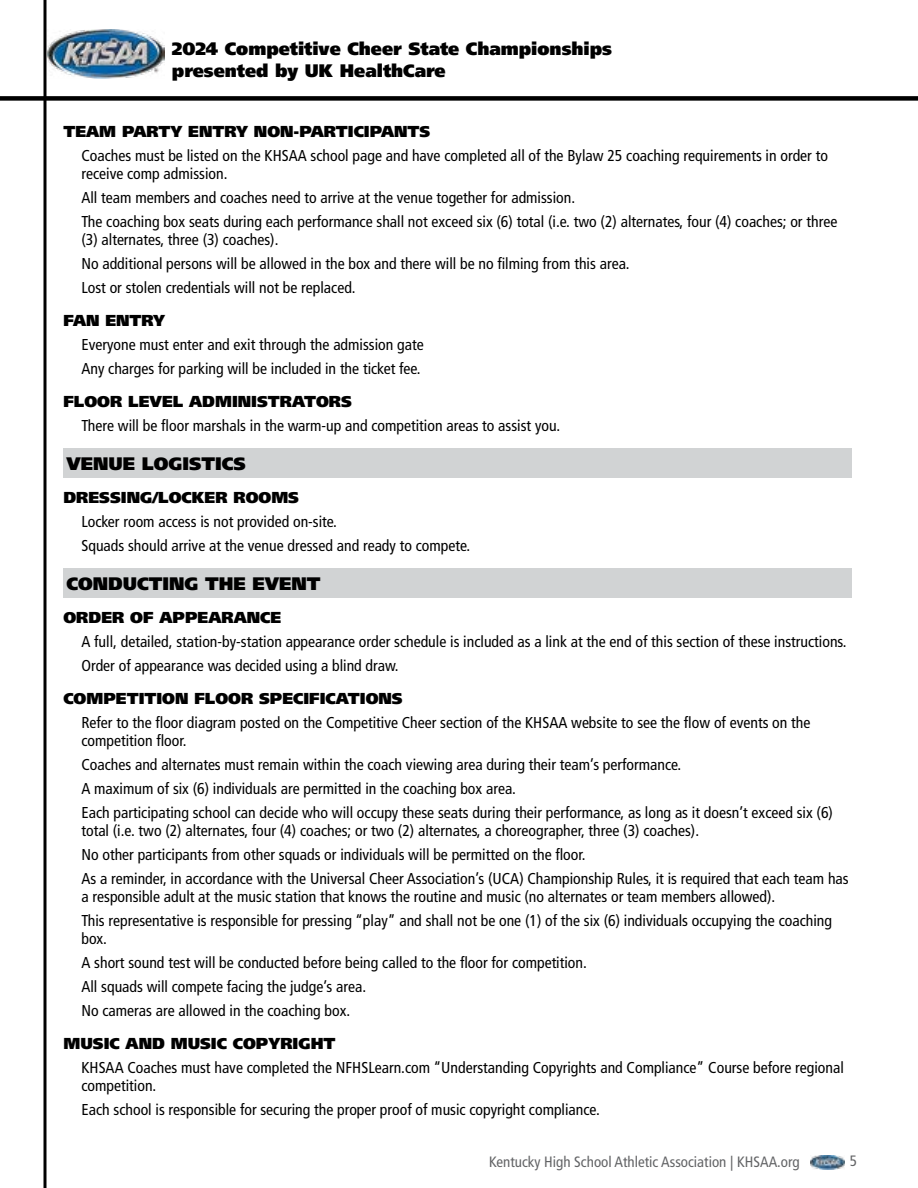
<style>
.page{position:relative;width:918px;height:1188px;background:#fff}
.page>*{position:absolute;margin:0;border:0;box-sizing:border-box;transform-origin:0 0}
.t1{font:900 18px/21.6px "Frutiger LT";color:#000}
.t2{font:condensed 15.75px/24px "Frutiger LT";color:#000}
.t3{font:900 15.75px "Frutiger LT";color:#000}
.t4{font:condensed 15px "Frutiger LT";color:#636466}
</style>
<div class="page">
<div style="left:0;top:96px;width:918px;height:5px;background:#000"></div>
<hr style="left:44px;top:0;width:2px;height:1188px;background:#000">
<img style="left:811px;top:1155px;width:33px;height:14px">
<img style="left:48px;top:30px;width:116px;height:48px">
<div style="left:63px;top:449px;width:789px;height:29px;background:#d1d3d4"></div>
<div style="left:63px;top:569px;width:789px;height:29px;background:#d1d3d4"></div>
<p class="t1" style="left:172px;top:38px;width:442px">2024 Competitive Cheer State Championships presented by UK HealthCare</p>
<p class="t3" style="left:63px;top:121px;width:368px">TEAM PARTY ENTRY NON-PARTICIPANTS</p>
<p class="t2" style="left:81px;top:146px;width:748px;line-height:18px">Coaches must be listed on the KHSAA school page and have completed all of the Bylaw 25 coaching requirements in order to receive comp admission.</p>
<p class="t2" style="left:81px;top:185px;width:757px">All team members and coaches need to arrive at the venue together for admission.<br>The coaching box seats during each performance shall not exceed six (6) total (i.e. two (2) alternates, four (4) coaches; or three</p>
<p class="t2" style="left:81px;top:227px;width:550px">(3) alternates, three (3) coaches).<br>No additional persons will be allowed in the box and there will be no filming from this area.<br>Lost or stolen credentials will not be replaced.</p>
<p class="t3" style="left:63px;top:310px;width:103px">FAN ENTRY</p>
<p class="t2" style="left:81px;top:332px;width:344px">Everyone must enter and exit through the admission gate<br>Any charges for parking will be included in the ticket fee.</p>
<p class="t3" style="left:63px;top:391px;width:290px">FLOOR LEVEL ADMINISTRATORS</p>
<p class="t2" style="left:81px;top:413px;width:480px">There will be floor marshals in the warm-up and competition areas to assist you.</p>
<p class="t1" style="left:66px;top:452px;width:181px">VENUE LOGISTICS</p>
<p class="t3" style="left:63px;top:487px;width:237px">DRESSING/LOCKER ROOMS</p>
<p class="t2" style="left:81px;top:509px;width:390px">Locker room access is not provided on-site.<br>Squads should arrive at the venue dressed and ready to compete.</p>
<p class="t1" style="left:66px;top:572px;width:256px">CONDUCTING THE EVENT</p>
<p class="t3" style="left:63px;top:607px;width:219px">ORDER OF APPEARANCE</p>
<p class="t2" style="left:81px;top:629px;width:767px">A full, detailed, station-by-station appearance order schedule is included as a link at the end of this section of these instructions.<br>Order of appearance was decided using a blind draw.</p>
<p class="t3" style="left:63px;top:688px;width:341px">COMPETITION FLOOR SPECIFICATIONS</p>
<p class="t2" style="left:81px;top:713px;width:731px;line-height:18px">Refer to the floor diagram posted on the Competitive Cheer section of the KHSAA website to see the flow of events on the competition floor.</p>
<p class="t2" style="left:81px;top:752px;width:753px">Coaches and alternates must remain within the coach viewing area during their team’s performance.<br>A maximum of six (6) individuals are permitted in the coaching box area.<br>Each participating school can decide who will occupy these seats during their performance, as long as it doesn’t exceed six (6)</p>
<p class="t2" style="left:81px;top:818px;width:769px">total (i.e. two (2) alternates, four (4) coaches; or two (2) alternates, a choreographer, three (3) coaches).<br>No other participants from other squads or individuals will be permitted on the floor.<br>As a reminder, in accordance with the Universal Cheer Association’s (UCA) Championship Rules, it is required that each team has</p>
<p class="t2" style="left:81px;top:884px;width:752px">a responsible adult at the music station that knows the routine and music (no alternates or team members allowed).<br>This representative is responsible for pressing “play” and shall not be one (1) of the six (6) individuals occupying the coaching</p>
<p class="t2" style="left:81px;top:926px;width:507px">box.<br>A short sound test will be conducted before being called to the floor for competition.<br>All squads will compete facing the judge’s area.<br>No cameras are allowed in the coaching box.</p>
<p class="t3" style="left:63px;top:1034px;width:274px">MUSIC AND MUSIC COPYRIGHT</p>
<p class="t2" style="left:81px;top:1058px;width:764px;line-height:18px">KHSAA Coaches must have completed the NFHSLearn.com “Understanding Copyrights and Compliance” Course before regional competition.</p>
<p class="t2" style="left:81px;top:1097px;width:520px">Each school is responsible for securing the proper proof of music copyright compliance.</p>
<p class="t4" style="left:489px;top:1153px;width:312px">Kentucky High School Athletic Association | KHSAA.org</p>
<p class="t4" style="left:850px;top:1152px;width:9px">5</p>
</div>
